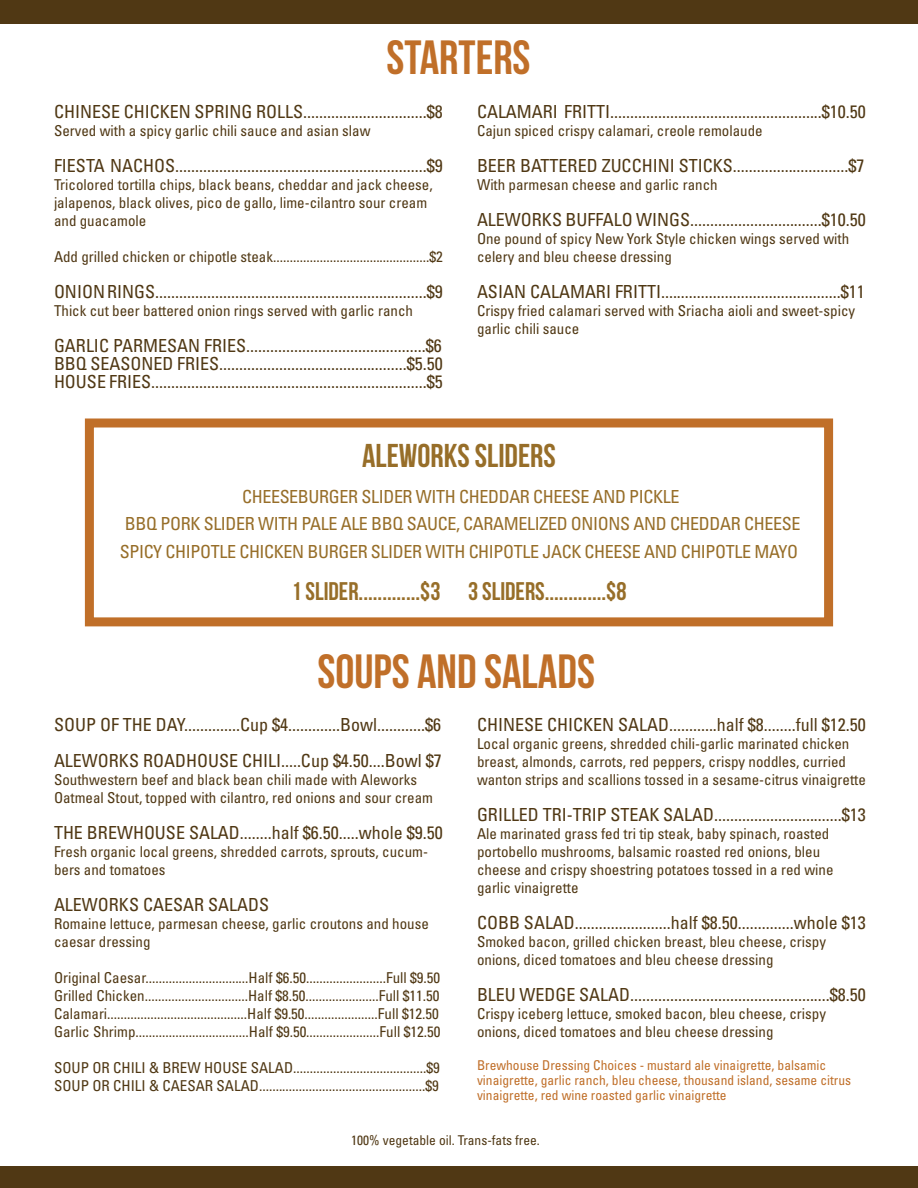
<style>
.page{position:relative;width:918px;height:1188px;background:#fff}
.page>*{position:absolute;margin:0;border:0;box-sizing:border-box;transform-origin:0 0}
.t1{font:48px "Bebas Neue";color:#c06f29}
.t2{font:33px "Bebas Neue";color:#976e29}
.t3{font:25.5px "Bebas Neue";color:#976e29}
.t4{font:condensed 18px/18px "Univers";color:#503814;text-align:justify}
.t5{font:condensed 18px/27.8px "Univers";letter-spacing:-.02em;color:#976e29;text-align:center}
.t6{font:condensed 15px/18px "Univers";color:#503814}
.t7{font:condensed 13.5px/15px "Univers";color:#c06f29}
.t8{font:condensed 13.5px "Univers";color:#503814}
</style>
<div class="page">
<div style="left:0;top:0;width:918px;height:23px;background:#503814"></div>
<div style="left:0;top:1166px;width:918px;height:22px;background:#503814"></div>
<div style="left:85px;top:419px;width:748px;height:207px;border:9px solid #c06f29"></div>
<h1 class="t1" style="left:387px;top:31px;width:146px">STARTERS</h1>
<p class="t4" style="left:54px;top:102px;width:390px">CHINESE CHICKEN SPRING ROLLS...............................$8</p>
<p class="t6" style="left:54px;top:121px;width:318px">Served with a spicy garlic chili sauce and asian slaw</p>
<p class="t4" style="left:54px;top:156px;width:390px">FIESTA NACHOS...............................................................$9</p>
<p class="t6" style="left:54px;top:175px;width:380px">Tricolored tortilla chips, black beans, cheddar and jack cheese, jalapenos, black olives, pico de gallo, lime-cilantro sour cream and guacamole</p>
<p class="t6" style="left:54px;top:247px;width:390px">Add grilled chicken or chipotle steak...............................................$2</p>
<p class="t4" style="left:54px;top:282px;width:390px">ONION RINGS....................................................................$9</p>
<p class="t6" style="left:54px;top:301px;width:361px">Thick cut beer battered onion rings served with garlic ranch</p>
<p class="t4" style="left:54px;top:336px;width:390px">GARLIC PARMESAN FRIES.............................................$6<br>BBQ SEASONED FRIES...............................................$5.50<br>HOUSE FRIES.....................................................................$5</p>
<p class="t4" style="left:477px;top:102px;width:390px">CALAMARI FRITTI.....................................................$10.50</p>
<p class="t6" style="left:477px;top:121px;width:287px">Cajun spiced crispy calamari, creole remolaude</p>
<p class="t4" style="left:477px;top:156px;width:389px">BEER BATTERED ZUCCHINI STICKS.............................$7</p>
<p class="t6" style="left:477px;top:175px;width:242px">With parmesan cheese and garlic ranch</p>
<p class="t4" style="left:477px;top:210px;width:390px">ALEWORKS BUFFALO WINGS.................................$10.50</p>
<p class="t6" style="left:477px;top:229px;width:374px">One pound of spicy New York Style chicken wings served with celery and bleu cheese dressing</p>
<p class="t4" style="left:477px;top:282px;width:389px">ASIAN CALAMARI FRITTI.............................................$11</p>
<p class="t6" style="left:477px;top:301px;width:380px">Crispy fried calamari served with Sriacha aioli and sweet-spicy garlic chili sauce</p>
<h2 class="t2" style="left:362px;top:437px;width:195px">ALEWORKS SLIDERS</h2>
<p class="t5" style="left:120px;top:482px;width:682px">CHEESEBURGER SLIDER WITH CHEDDAR CHEESE AND PICKLE<br>BBQ PORK SLIDER WITH PALE ALE BBQ SAUCE, CARAMELIZED ONIONS AND CHEDDAR CHEESE<br>SPICY CHIPOTLE CHICKEN BURGER SLIDER WITH CHIPOTLE JACK CHEESE AND CHIPOTLE MAYO</p>
<h3 class="t3" style="left:292px;top:577px;width:337px">1 SLIDER.............$3 3 SLIDERS.............$8</h3>
<h1 class="t1" style="left:318px;top:645px;width:279px">SOUPS AND SALADS</h1>
<p class="t4" style="left:54px;top:706px;width:389px;line-height:36px">SOUP OF THE DAY..............Cup $4.............Bowl............$6<br>ALEWORKS ROADHOUSE CHILI.....Cup $4.50....Bowl $7</p>
<p class="t6" style="left:54px;top:771px;width:381px">Southwestern beef and black bean chili made with Aleworks<br>Oatmeal Stout, topped with cilantro, red onions and sour cream</p>
<p class="t4" style="left:54px;top:823px;width:390px">THE BREWHOUSE SALAD........half $6.50.....whole $9.50</p>
<p class="t6" style="left:54px;top:843px;width:376px">Fresh organic local greens, shredded carrots, sprouts, cucum&shy;bers and tomatoes</p>
<p class="t4" style="left:54px;top:895px;width:217px">ALEWORKS CAESAR SALADS</p>
<p class="t6" style="left:54px;top:915px;width:376px">Romaine lettuce, parmesan cheese, garlic croutons and house caesar dressing</p>
<p class="t6" style="left:54px;top:969px;width:388px;text-align:justify">Original Caesar...............................Half $6.50........................Full $9.50<br>Grilled Chicken...............................Half $8.50......................Full $11.50<br>Calamari..........................................Half $9.50......................Full $12.50<br>Garlic Shrimp..................................Half $9.50......................Full $12.50</p>
<p class="t6" style="left:54px;top:1059px;width:387px">SOUP OR CHILI &amp; BREW HOUSE SALAD........................................$9<br>SOUP OR CHILI &amp; CAESAR SALAD..................................................$9</p>
<p class="t4" style="left:477px;top:715px;width:390px">CHINESE CHICKEN SALAD............half $8........full $12.50</p>
<p class="t6" style="left:477px;top:735px;width:390px">Local organic greens, shredded chili-garlic marinated chicken breast, almonds, carrots, red peppers, crispy noddles, curried wanton strips and scallions tossed in a sesame-citrus vinaigrette</p>
<p class="t4" style="left:477px;top:805px;width:390px">GRILLED TRI-TRIP STEAK SALAD................................$13</p>
<p class="t6" style="left:477px;top:825px;width:358px">Ale marinated grass fed tri tip steak, baby spinach, roasted portobello mushrooms, balsamic roasted red onions, bleu cheese and crispy shoestring potatoes tossed in a red wine garlic vinaigrette</p>
<p class="t4" style="left:477px;top:913px;width:390px">COBB SALAD........................half $8.50..............whole $13</p>
<p class="t6" style="left:477px;top:933px;width:351px">Smoked bacon, grilled chicken breast, bleu cheese, crispy onions, diced tomatoes and bleu cheese dressing</p>
<p class="t4" style="left:477px;top:985px;width:390px">BLEU WEDGE SALAD..................................................$8.50</p>
<p class="t6" style="left:477px;top:1005px;width:351px">Crispy iceberg lettuce, smoked bacon, bleu cheese, crispy onions, diced tomatoes and bleu cheese dressing</p>
<p class="t7" style="left:477px;top:1058px;width:376px">Brewhouse Dressing Choices - mustard ale vinaigrette, balsamic vinaigrette, garlic ranch, bleu cheese, thousand island, sesame citrus vinaigrette, red wine roasted garlic vinaigrette</p>
<p class="t8" style="left:351px;top:1131px;width:190px">100% vegetable oil. Trans-fats free.</p>
</div>
